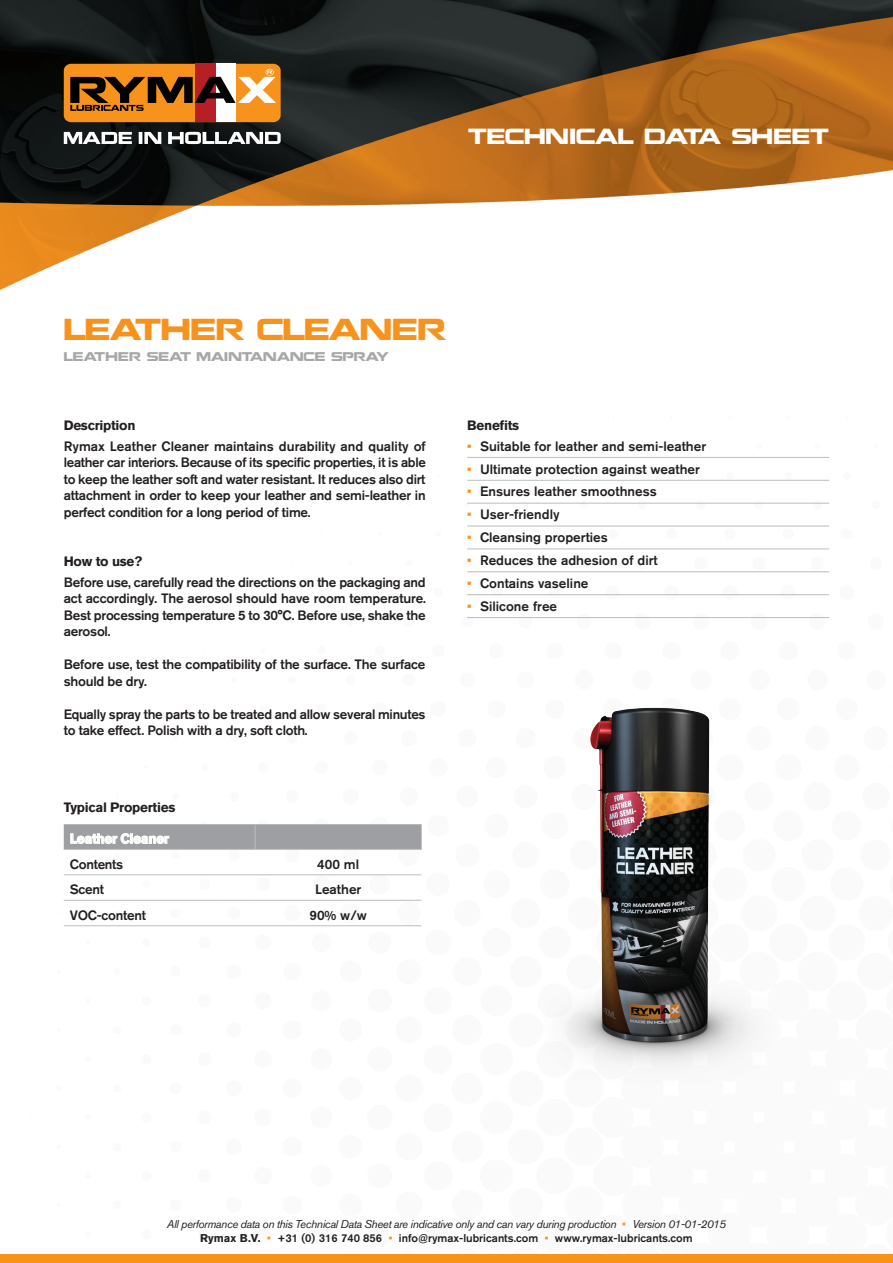
<style>
.page{position:relative;width:893px;height:1263px;background:#fff}
.page>*{position:absolute;margin:0;border:0;box-sizing:border-box;transform-origin:0 0}
.t1{font:27px "Nokianvirallinenkirjasin REGULAR";letter-spacing:-.035em;color:#f7931d}
.t2{font:19.5px "Nokianvirallinenkirjasin REGULAR";letter-spacing:-.02em;color:#fff}
.t3{font:13.5px/16.5px "Akzidenz Grotesk BQ";letter-spacing:-.015em;color:#231f20;text-align:justify}
.t4{font:700 13.5px "Akzidenz Grotesk BQ";letter-spacing:-.02em;color:#231f20}
.t5{font:700 13.5px "Akzidenz Grotesk BQ";letter-spacing:-.02em;color:#fff}
.t6{font:italic 11.25px/13.5px "Akzidenz Grotesk BQ";letter-spacing:-.03em;color:#231f20;text-align:center}
.t7{font:11.25px "Nokianvirallinenkirjasin REGULAR";letter-spacing:-.01em;color:#a8a7a8}
.s1{color:#f7931d}
.s2{font-style:normal;color:#f7931d}
.s3{font-weight:700;font-style:normal}
.s4{font-style:normal}
</style>
<div class="page">
<svg style="left:63px;top:457px;width:767px;height:470px"></svg>
<img style="left:0;top:0;width:893px;height:290px">
<div style="left:64px;top:64px;width:217px;height:58px;background:#f7931d;border-radius:7px"></div>
<div style="left:215px;top:64px;width:21px;height:58px;background:#fff"></div>
<div style="left:195px;top:64px;width:20px;height:58px;background:#b62024"></div>
<svg style="left:70px;top:69px;width:206px;height:42px"></svg>
<svg style="left:64px;top:132px;width:217px;height:12px"></svg>
<div style="left:0;top:1254px;width:893px;height:9px;background:#f7931d"></div>
<hr style="left:467px;top:457px;width:362px;height:1px;background:#bcbdc0">
<hr style="left:467px;top:480px;width:362px;height:1px;background:#bcbdc0">
<hr style="left:467px;top:503px;width:362px;height:1px;background:#bcbdc0">
<hr style="left:467px;top:526px;width:362px;height:1px;background:#bcbdc0">
<hr style="left:467px;top:548px;width:362px;height:1px;background:#bcbdc0">
<hr style="left:467px;top:571px;width:362px;height:1px;background:#bcbdc0">
<hr style="left:467px;top:594px;width:362px;height:1px;background:#bcbdc0">
<hr style="left:467px;top:617px;width:362px;height:1px;background:#bcbdc0">
<hr style="left:64px;top:849px;width:157px;height:1px;background:#bcbdc0">
<hr style="left:221px;top:849px;width:34px;height:1px;background:#bcbdc0">
<hr style="left:255px;top:849px;width:167px;height:1px;background:#bcbdc0">
<hr style="left:64px;top:874px;width:157px;height:1px;background:#bcbdc0">
<hr style="left:221px;top:874px;width:34px;height:1px;background:#bcbdc0">
<hr style="left:255px;top:874px;width:166px;height:1px;background:#bcbdc0">
<hr style="left:64px;top:900px;width:157px;height:1px;background:#bcbdc0">
<hr style="left:221px;top:900px;width:34px;height:1px;background:#bcbdc0">
<hr style="left:255px;top:900px;width:166px;height:1px;background:#bcbdc0">
<hr style="left:64px;top:925px;width:157px;height:1px;background:#bcbdc0">
<hr style="left:221px;top:925px;width:34px;height:1px;background:#bcbdc0">
<hr style="left:255px;top:925px;width:166px;height:1px;background:#bcbdc0">
<svg style="left:64px;top:824px;width:358px;height:25px;background:#a3a4a7"></svg>
<svg style="left:70px;top:858px;width:54px;height:12px"></svg>
<svg style="left:69px;top:884px;width:36px;height:11px"></svg>
<svg style="left:69px;top:909px;width:78px;height:12px"></svg>
<img style="left:495px;top:648px;width:319px;height:420px">
<h2 class="t2" style="left:468px;top:124px;width:363px">TECHNICAL DATA SHEET</h2>
<h1 class="t1" style="left:64px;top:313px;width:384px">LEATHER CLEANER</h1>
<p class="t7" style="left:64px;top:350px;width:327px">LEATHER SEAT MAINTANANCE SPRAY</p>
<p class="t4" style="left:64px;top:417px;width:73px">Description</p>
<p class="t3" style="left:64px;top:437px;width:364px">Rymax Leather Cleaner maintains durability and quality of leather car interiors. Because of its specific properties, it is able to keep the leather soft and water resistant. It reduces also dirt attachment in order to keep your leather and semi-leather in perfect condition for a long period of time.</p>
<p class="t4" style="left:64px;top:554px;width:80px">How to use?</p>
<p class="t3" style="left:64px;top:574px;width:364px">Before use, carefully read the directions on the packaging and act accordingly. The aerosol should have room temperature.<br>Best processing temperature 5 to 30°C. Before use, shake the aerosol.</p>
<p class="t3" style="left:64px;top:656px;width:363px">Before use, test the compatibility of the surface. The surface should be dry.</p>
<p class="t3" style="left:64px;top:706px;width:363px">Equally spray the parts to be treated and allow several minutes to take effect. Polish with a dry, soft cloth.</p>
<p class="t4" style="left:467px;top:417px;width:54px">Benefits</p>
<p class="t3" style="left:467px;top:437px;width:240px"><span class="s1">•</span> Suitable for leather and semi-leather</p>
<p class="t3" style="left:467px;top:460px;width:234px"><span class="s1">•</span> Ultimate protection against weather</p>
<p class="t3" style="left:467px;top:483px;width:191px"><span class="s1">•</span> Ensures leather smoothness</p>
<p class="t3" style="left:467px;top:506px;width:94px"><span class="s1">•</span> User-friendly</p>
<p class="t3" style="left:467px;top:529px;width:142px"><span class="s1">•</span> Cleansing properties</p>
<p class="t3" style="left:467px;top:552px;width:192px"><span class="s1">•</span> Reduces the adhesion of dirt</p>
<p class="t3" style="left:467px;top:575px;width:123px"><span class="s1">•</span> Contains vaseline</p>
<p class="t3" style="left:467px;top:598px;width:91px"><span class="s1">•</span> Silicone free</p>
<p class="t4" style="left:64px;top:799px;width:113px">Typical Properties</p>
<p class="t5" style="left:70px;top:831px;width:101px">Leather Cleaner</p>
<p class="t3" style="left:70px;top:855px;width:55px">Contents</p>
<p class="t3" style="left:317px;top:855px;width:43px">400 ml</p>
<p class="t3" style="left:70px;top:881px;width:36px">Scent</p>
<p class="t3" style="left:315px;top:881px;width:48px">Leather</p>
<p class="t3" style="left:70px;top:906px;width:78px">VOC-content</p>
<p class="t3" style="left:309px;top:906px;width:59px">90% w/w</p>
<p class="t6" style="left:167px;top:1218px;width:561px">All performance data on this Technical Data Sheet are indicative only and can vary during production <span class="s2">•</span> Version 01-01-2015<br><span class="s3">Rymax B.V.</span> <span class="s2">•</span> <span class="s4">+31 (0) 316 740 856</span> <span class="s2">•</span> <span class="s4">info@rymax-lubricants.com</span> <span class="s2">•</span> <span class="s4">www.rymax-lubricants.com</span></p>
</div>
